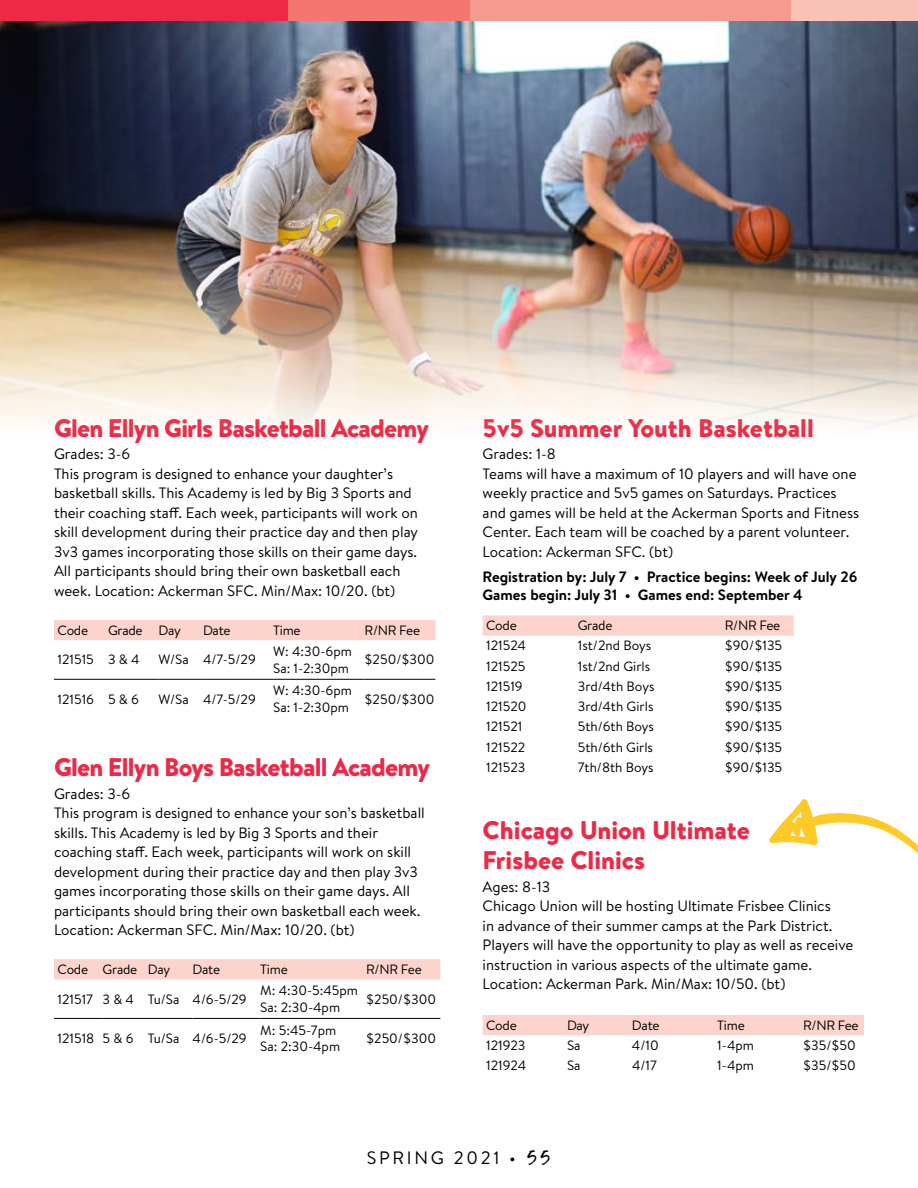
<style>
.page{position:relative;width:918px;height:1188px;background:#fff}
.page>*{position:absolute;margin:0;border:0;box-sizing:border-box;transform-origin:0 0}
.t1{font:900 25.5px "Brandon Text";letter-spacing:-.03em;color:#ee2947}
.t2{font:900 25.5px/30.6px "Brandon Text";color:#ee2947}
.t3{font:18px "Brandon Text";letter-spacing:.15em;color:#000}
.t4{font:15px/19.5px "Brandon Text";color:#000}
.t5{font:700 15px/18px "Brandon Text";color:#000}
.t6{font:13.5px/16.2px "Brandon Text";color:#000}
.t7{font:13.5px "Brandon Text";letter-spacing:-.025em;color:#000}
.s1{font-family:"Born Ready Upright";font-size:24px}
</style>
<div class="page">
<div style="left:0;top:0;width:288px;height:22px;background:#ee2947"></div>
<div style="left:288px;top:0;width:182px;height:22px;background:#f3766f"></div>
<div style="left:470px;top:0;width:322px;height:22px;background:#f69a90"></div>
<div style="left:792px;top:0;width:126px;height:22px;background:#fac1b6"></div>
<div style="left:54px;top:620px;width:381px;height:20px;background:#fcd4cb"></div>
<hr style="left:54px;top:679px;width:54px;height:1px;background:#000">
<hr style="left:108px;top:679px;width:50px;height:1px;background:#000">
<hr style="left:158px;top:679px;width:45px;height:1px;background:#000">
<hr style="left:203px;top:679px;width:70px;height:1px;background:#000">
<hr style="left:273px;top:679px;width:91px;height:1px;background:#000">
<hr style="left:364px;top:679px;width:71px;height:1px;background:#000">
<div style="left:54px;top:959px;width:386px;height:20px;background:#fcd4cb"></div>
<hr style="left:54px;top:1018px;width:49px;height:1px;background:#000">
<hr style="left:103px;top:1018px;width:45px;height:1px;background:#000">
<hr style="left:148px;top:1018px;width:45px;height:1px;background:#000">
<hr style="left:193px;top:1018px;width:67px;height:1px;background:#000">
<hr style="left:260px;top:1018px;width:106px;height:1px;background:#000">
<hr style="left:366px;top:1018px;width:74px;height:1px;background:#000">
<svg style="left:483px;top:615px;width:311px;height:21px;background:#fcd5cc"></svg>
<div style="left:483px;top:1015px;width:381px;height:20px;background:#fcd4cb"></div>
<img style="left:0;top:22px;width:918px;height:406px">
<svg style="left:769px;top:799px;width:149px;height:55px"></svg>
<h1 class="t1" style="left:54px;top:410px;width:377px">Glen Ellyn Girls Basketball Academy</h1>
<p class="t4" style="left:54px;top:444px;width:366px">Grades: 3-6<br>This program is designed to enhance your daughter’s basketball skills. This Academy is led by Big 3 Sports and their coaching staff. Each week, participants will work on skill development during their practice day and then play 3v3 games incorporating those skills on their game days.<br>All participants should bring their own basketball each week. Location: Ackerman SFC. Min/Max: 10/20. (bt)</p>
<p class="t6" style="left:58px;top:622px;width:32px">Code</p>
<p class="t7" style="left:108px;top:621px;width:74px">Grade Day</p>
<p class="t6" style="left:203px;top:622px;width:29px">Date</p>
<p class="t6" style="left:273px;top:622px;width:29px">Time</p>
<p class="t6" style="left:364px;top:622px;width:57px">R/NR Fee</p>
<p class="t6" style="left:58px;top:651px;width:83px">121515 3 &amp; 4</p>
<p class="t6" style="left:158px;top:651px;width:99px">W/Sa 4/7-5/29</p>
<p class="t6" style="left:273px;top:643px;width:80px">W: 4:30-6pm<br>Sa: 1-2:30pm</p>
<p class="t6" style="left:364px;top:651px;width:71px">$250/$300</p>
<p class="t6" style="left:58px;top:690px;width:83px">121516 5 &amp; 6</p>
<p class="t6" style="left:158px;top:690px;width:99px">W/Sa 4/7-5/29</p>
<p class="t6" style="left:273px;top:682px;width:80px">W: 4:30-6pm<br>Sa: 1-2:30pm</p>
<p class="t6" style="left:364px;top:690px;width:71px">$250/$300</p>
<h1 class="t1" style="left:54px;top:749px;width:377px">Glen Ellyn Boys Basketball Academy</h1>
<p class="t4" style="left:54px;top:783px;width:372px">Grades: 3-6<br>This program is designed to enhance your son’s basketball skills. This Academy is led by Big 3 Sports and their coaching staff. Each week, participants will work on skill development during their practice day and then play 3v3 games incorporating those skills on their game days. All participants should bring their own basketball each week.<br>Location: Ackerman SFC. Min/Max: 10/20. (bt)</p>
<p class="t7" style="left:58px;top:960px;width:114px">Code Grade Day</p>
<p class="t6" style="left:193px;top:961px;width:29px">Date</p>
<p class="t6" style="left:260px;top:961px;width:29px">Time</p>
<p class="t6" style="left:366px;top:961px;width:57px">R/NR Fee</p>
<p class="t6" style="left:58px;top:990px;width:191px">121517 3 &amp; 4 Tu/Sa 4/6-5/29</p>
<p class="t6" style="left:260px;top:982px;width:99px">M: 4:30-5:45pm<br>Sa: 2:30-4pm</p>
<p class="t6" style="left:366px;top:990px;width:71px">$250/$300</p>
<p class="t6" style="left:58px;top:1030px;width:191px">121518 5 &amp; 6 Tu/Sa 4/6-5/29</p>
<p class="t6" style="left:260px;top:1021px;width:81px">M: 5:45-7pm<br>Sa: 2:30-4pm</p>
<p class="t6" style="left:366px;top:1030px;width:71px">$250/$300</p>
<h1 class="t2" style="left:483px;top:412px;width:333px">5v5 Summer Youth Basketball</h1>
<p class="t4" style="left:483px;top:444px;width:378px">Grades: 1-8<br>Teams will have a maximum of 10 players and will have one weekly practice and 5v5 games on Saturdays. Practices and games will be held at the Ackerman Sports and Fitness Center. Each team will be coached by a parent volunteer.<br>Location: Ackerman SFC. (bt)</p>
<p class="t5" style="left:483px;top:568px;width:376px">Registration by: July 7 • Practice begins: Week of July 26<br>Games begin: July 31 • Games end: September 4</p>
<p class="t6" style="left:486px;top:617px;width:32px">Code</p>
<p class="t6" style="left:578px;top:617px;width:36px">Grade</p>
<p class="t6" style="left:725px;top:617px;width:57px">R/NR Fee</p>
<p class="t6" style="left:486px;top:637px;width:41px">121524</p>
<p class="t6" style="left:578px;top:637px;width:75px">1st/2nd Boys</p>
<p class="t6" style="left:725px;top:637px;width:59px">$90/$135</p>
<p class="t6" style="left:486px;top:658px;width:41px">121525</p>
<p class="t6" style="left:578px;top:658px;width:74px">1st/2nd Girls</p>
<p class="t6" style="left:725px;top:658px;width:59px">$90/$135</p>
<p class="t6" style="left:486px;top:678px;width:38px">121519</p>
<p class="t6" style="left:578px;top:678px;width:78px">3rd/4th Boys</p>
<p class="t6" style="left:725px;top:678px;width:59px">$90/$135</p>
<p class="t6" style="left:486px;top:698px;width:42px">121520</p>
<p class="t6" style="left:578px;top:698px;width:77px">3rd/4th Girls</p>
<p class="t6" style="left:725px;top:698px;width:59px">$90/$135</p>
<p class="t6" style="left:486px;top:718px;width:38px">121521</p>
<p class="t6" style="left:578px;top:718px;width:78px">5th/6th Boys</p>
<p class="t6" style="left:725px;top:718px;width:59px">$90/$135</p>
<p class="t6" style="left:486px;top:739px;width:41px">121522</p>
<p class="t6" style="left:578px;top:739px;width:77px">5th/6th Girls</p>
<p class="t6" style="left:725px;top:739px;width:59px">$90/$135</p>
<p class="t6" style="left:486px;top:759px;width:41px">121523</p>
<p class="t6" style="left:578px;top:759px;width:77px">7th/8th Boys</p>
<p class="t6" style="left:725px;top:759px;width:59px">$90/$135</p>
<h1 class="t2" style="left:483px;top:814px;width:269px">Chicago Union Ultimate<br>Frisbee Clinics</h1>
<p class="t4" style="left:483px;top:876px;width:372px">Ages: 8-13<br>Chicago Union will be hosting Ultimate Frisbee Clinics<br>in advance of their summer camps at the Park District.<br>Players will have the opportunity to play as well as receive instruction in various aspects of the ultimate game.<br>Location: Ackerman Park. Min/Max: 10/50. (bt)</p>
<p class="t6" style="left:486px;top:1017px;width:32px">Code</p>
<p class="t6" style="left:567px;top:1017px;width:24px">Day</p>
<p class="t6" style="left:632px;top:1017px;width:29px">Date</p>
<p class="t6" style="left:717px;top:1017px;width:29px">Time</p>
<p class="t6" style="left:803px;top:1017px;width:57px">R/NR Fee</p>
<p class="t6" style="left:486px;top:1037px;width:41px">121923</p>
<p class="t6" style="left:567px;top:1037px;width:15px">Sa</p>
<p class="t6" style="left:632px;top:1037px;width:28px">4/10</p>
<p class="t6" style="left:717px;top:1037px;width:38px">1-4pm</p>
<p class="t6" style="left:803px;top:1037px;width:54px">$35/$50</p>
<p class="t6" style="left:486px;top:1057px;width:42px">121924</p>
<p class="t6" style="left:567px;top:1057px;width:15px">Sa</p>
<p class="t6" style="left:632px;top:1057px;width:26px">4/17</p>
<p class="t6" style="left:717px;top:1057px;width:38px">1-4pm</p>
<p class="t6" style="left:803px;top:1057px;width:54px">$35/$50</p>
<p class="t3" style="left:367px;top:1145px;width:186px">SPRING 2021 • <span class="s1">55</span></p>
</div>
